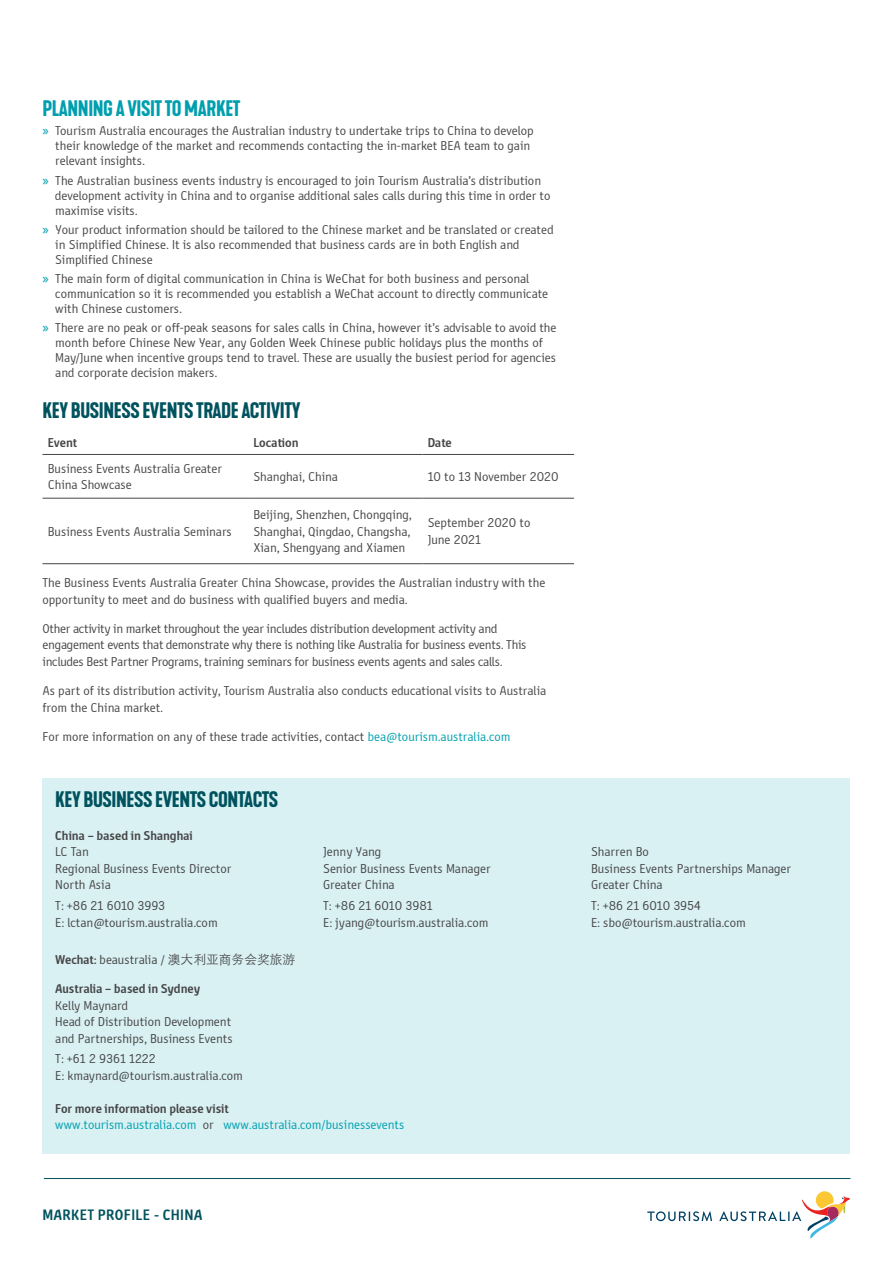
<style>
.page{position:relative;width:893px;height:1263px;background:#fff}
.page>*{position:absolute;margin:0;border:0;box-sizing:border-box;transform-origin:0 0}
.t1{font:600 21px "TA Philausophy";letter-spacing:-.02em;color:#00535e}
.t2{font:600 21px "TA Philausophy";letter-spacing:-.02em;color:#009faf}
.t3{font:700 15px "TA Banjo";letter-spacing:.02em;color:#00535e}
.t4{font:12.75px/16.5px "TA Banjo";color:#464547}
.t5{font:12.75px/16.5px "TA Banjo";letter-spacing:-.02em;color:#464547}
.t6{font:12.75px/16.5px "TA Banjo";color:#009faf}
.t7{font:700 12.75px "TA Banjo";color:#464547}
.s1{font-weight:700;color:#1fabb9}
.s2{color:#009faf}
.s3{font-weight:700}
.s4{font-family:"ST Heiti TC";font-weight:300}
.s5{font-weight:700;color:#464547}
.s6{color:#464547}
</style>
<div class="page">
<hr style="left:44px;top:1178px;width:806px;height:1px;background:#00535e">
<hr style="left:43px;top:454px;width:205px;height:1px;background:#464547">
<hr style="left:248px;top:454px;width:174px;height:1px;background:#464547">
<hr style="left:422px;top:454px;width:152px;height:1px;background:#464547">
<hr style="left:43px;top:498px;width:205px;height:1px;background:#464547">
<hr style="left:248px;top:498px;width:174px;height:1px;background:#464547">
<hr style="left:422px;top:498px;width:152px;height:1px;background:#464547">
<hr style="left:43px;top:563px;width:205px;height:1px;background:#464547">
<hr style="left:248px;top:563px;width:174px;height:1px;background:#464547">
<hr style="left:422px;top:563px;width:152px;height:1px;background:#464547">
<div style="left:43px;top:778px;width:807px;height:375px;background:#d9f1f3"></div>
<svg style="left:647px;top:1211px;width:65px;height:10px"></svg>
<svg style="left:719px;top:1191px;width:131px;height:48px"></svg>
<h1 class="t2" style="left:43px;top:95px;width:19px">PLANN</h1>
<h1 class="t2" style="left:88px;top:95px;width:153px">ING A VISITTO MARKET</h1>
<p class="t4" style="left:55px;top:124px;width:480px;line-height:15px;text-indent:-13px"><span class="s1">»</span> Tourism Australia encourages the Australian industry to undertake trips to China to develop their knowledge of the market and recommends contacting the in-market BEA team to gain relevant insights.</p>
<p class="t4" style="left:55px;top:173px;width:497px;line-height:15px;text-indent:-13px"><span class="s1">»</span> The Australian business events industry is encouraged to join Tourism Australia’s distribution development activity in China and to organise additional sales calls during this time in order to maximise visits.</p>
<p class="t4" style="left:55px;top:222px;width:500px;line-height:15px;text-indent:-13px"><span class="s1">»</span> Your product information should be tailored to the Chinese market and be translated or created in Simplified Chinese. It is also recommended that business cards are in both English and<br>Simplified Chinese</p>
<p class="t4" style="left:55px;top:271px;width:494px;line-height:15px;text-indent:-13px"><span class="s1">»</span> The main form of digital communication in China is WeChat for both business and personal communication so it is recommended you establish a WeChat account to directly communicate with Chinese customers.</p>
<p class="t4" style="left:55px;top:321px;width:503px;line-height:15px;text-indent:-13px"><span class="s1">»</span> There are no peak or off-peak seasons for sales calls in China, however it’s advisable to avoid the month before Chinese New Year, any Golden Week Chinese public holidays plus the months of May/June when incentive groups tend to travel. These are usually the busiest period for agencies and corporate decision makers.</p>
<h1 class="t1" style="left:43px;top:398px;width:259px">KEY BUSINESS EVENTS TRADE ACTIVITY</h1>
<p class="t7" style="left:48px;top:436px;width:31px">Event</p>
<p class="t7" style="left:253px;top:436px;width:47px">Location</p>
<p class="t7" style="left:428px;top:436px;width:26px">Date</p>
<p class="t4" style="left:48px;top:460px;width:176px">Business Events Australia Greater<br>China Showcase</p>
<p class="t4" style="left:253px;top:468px;width:86px">Shanghai, China</p>
<p class="t4" style="left:428px;top:468px;width:132px">10 to 13 November 2020</p>
<p class="t4" style="left:48px;top:523px;width:185px">Business Events Australia Seminars</p>
<p class="t4" style="left:253px;top:507px;width:160px;text-align:justify">Beijing, Shenzhen, Chongqing, Shanghai, Qingdao, Changsha, Xian, Shengyang and Xiamen</p>
<p class="t4" style="left:428px;top:515px;width:104px">September 2020 to<br>June 2021</p>
<p class="t4" style="left:43px;top:575px;width:504px">The Business Events Australia Greater China Showcase, provides the Australian industry with the opportunity to meet and do business with qualified buyers and media.</p>
<p class="t5" style="left:43px;top:620px;width:485px">Other activity in market throughout the year includes distribution development activity and engagement events that demonstrate why there is nothing like Australia for business events. This includes Best Partner Programs, training seminars for business events agents and sales calls.</p>
<p class="t4" style="left:43px;top:683px;width:505px">As part of its distribution activity, Tourism Australia also conducts educational visits to Australia from the China market.</p>
<p class="t4" style="left:43px;top:728px;width:469px">For more information on any of these trade activities, contact <span class="s2">bea@tourism.australia.com</span></p>
<h1 class="t1" style="left:55px;top:786px;width:223px">KEY BUSINESS EVENTS CONTACTS</h1>
<p class="t7" style="left:55px;top:829px;width:139px">China – based in Shanghai</p>
<p class="t4" style="left:55px;top:844px;width:177px">LC Tan<br>Regional Business Events Director<br>North Asia</p>
<p class="t4" style="left:55px;top:897px;width:164px">T: +86 21 6010 3993<br>E: lctan@tourism.australia.com</p>
<p class="t4" style="left:323px;top:844px;width:169px">Jenny Yang<br>Senior Business Events Manager<br>Greater China</p>
<p class="t4" style="left:323px;top:897px;width:167px">T: +86 21 6010 3981<br>E: jyang@tourism.australia.com</p>
<p class="t4" style="left:55px;top:951px;width:242px"><span class="s3">Wechat:</span> beaustralia / <span class="s4">澳大利亚商务会奖旅游</span></p>
<p class="t7" style="left:55px;top:982px;width:146px">Australia – based in Sydney</p>
<p class="t4" style="left:55px;top:997px;width:179px">Kelly Maynard<br>Head of Distribution Development and Partnerships, Business Events</p>
<p class="t4" style="left:55px;top:1051px;width:189px">T: +61 2 9361 1222<br>E: kmaynard@tourism.australia.com</p>
<p class="t6" style="left:55px;top:1100px;width:350px"><span class="s5">For more information please visit<br></span>www.tourism.australia.com <span class="s6">or</span> www.australia.com/businessevents</p>
<p class="t3" style="left:43px;top:1207px;width:162px">MARKET PROFILE - CHINA</p>
<p class="t4" style="left:591px;top:844px;width:201px">Sharren Bo<br>Business Events Partnerships Manager<br>Greater China</p>
<p class="t4" style="left:591px;top:897px;width:156px">T: +86 21 6010 3954<br>E: sbo@tourism.australia.com</p>
</div>
